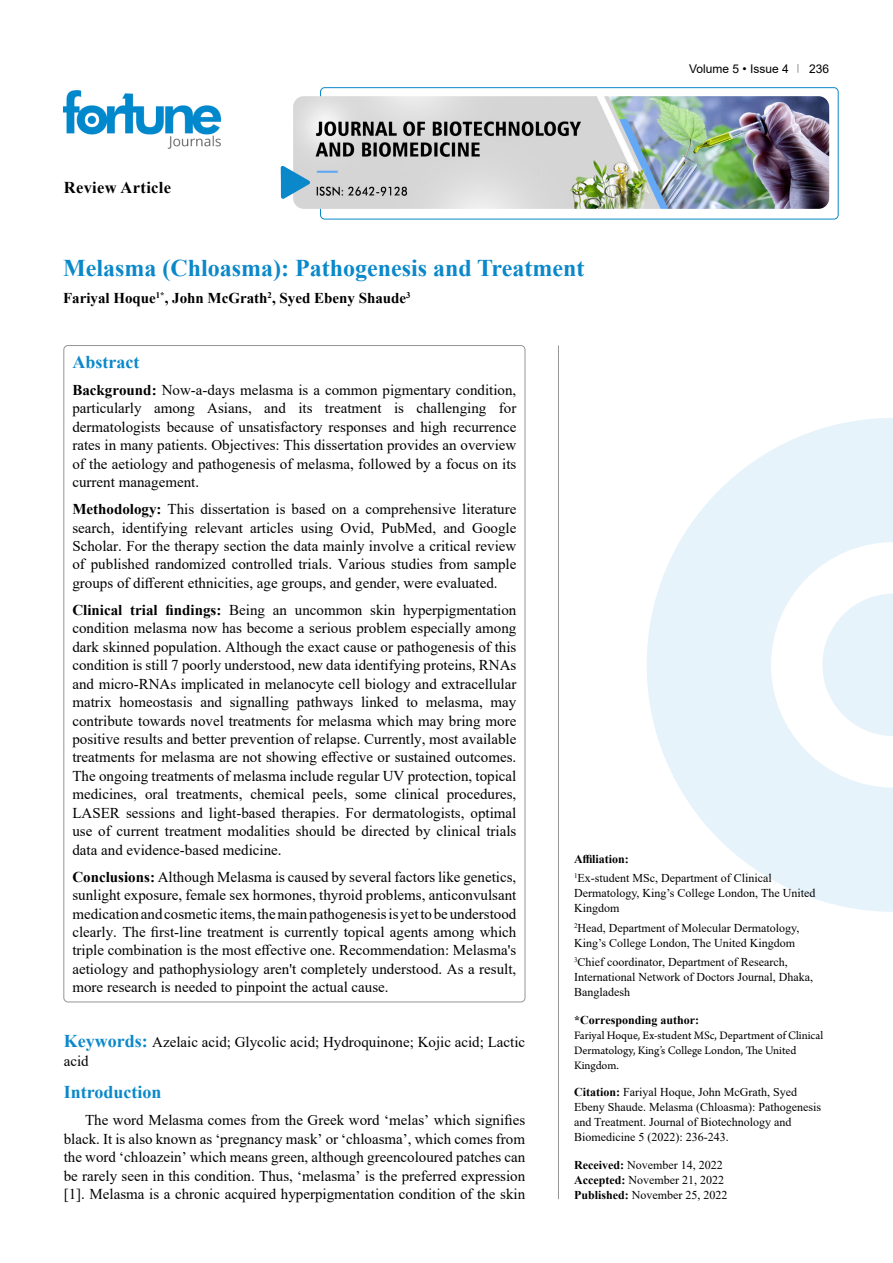
<style>
.page{position:relative;width:893px;height:1263px;background:#fff}
.page>*{position:absolute;margin:0;border:0;box-sizing:border-box;transform-origin:0 0}
.t1{font:700 24px "Times New Roman";color:#0a88ca}
.t2{font:700 18px "Times New Roman";color:#0a88ca}
.t3{font:700 16.5px "Times New Roman";letter-spacing:.02em;color:#000}
.t4{font:15px/18.5px "Times New Roman";color:#000;text-align:justify}
.t5{font:700 15px "Times New Roman";color:#000}
.t6{font:12px/15px "Times New Roman";color:#000}
.t7{font:12px/15px "Arno Pro";color:#000}
.t8{font:700 12px "Times New Roman";color:#000}
.t9{font:12px "Arial";color:#000}
.s1{font-style:inherit}
.s2{font-weight:700}
.s3{font-weight:700;font-size:18px;color:#0a88ca}
</style>
<div class="page">
<div style="left:320px;top:87px;width:518px;height:132px;border:1px solid #0a88ca;border-radius:4px"></div>
<img style="left:64px;top:90px;width:157px;height:59px">
<img style="left:293px;top:96px;width:536px;height:113px">
<svg style="left:281px;top:166px;width:29px;height:33px"></svg>
<svg style="left:647px;top:418px;width:246px;height:494px;fill:#e6f3fa"></svg>
<svg style="left:822px;top:593px;width:71px;height:143px"></svg>
<hr style="left:558px;top:345px;width:1px;height:854px;background:#939598">
<p class="t3" style="left:64px;top:175px;width:109px">Review Article</p>
<h1 class="t1" style="left:63px;top:251px;width:523px">Melasma (Chloasma): Pathogenesis and Treatment</h1>
<p class="t5" style="left:63px;top:287px;width:349px">Fariyal Hoque<sup>1*</sup>, John McGrath<sup>2</sup>, Syed Ebeny Shaude<sup>3</sup></p>
<p class="t9" style="left:689px;top:60px;width:101px">Volume 5 • Issue 4</p>
<p class="t9" style="left:809px;top:60px;width:22px">23<span class="s1">6</span></p>
<p class="t2" style="left:72px;top:349px;width:68px">Abstract</p>
<p class="t4" style="left:72px;top:380px;width:445px"><span class="s2">Background:</span> Now-a-days melasma is a common pigmentary condition, particularly among Asians, and its treatment is challenging for dermatologists because of unsatisfactory responses and high recurrence rates in many patients. Objectives: This dissertation provides an overview of the aetiology and pathogenesis of melasma, followed by a focus on its current management.</p>
<p class="t4" style="left:72px;top:499px;width:445px"><span class="s2">Methodology:</span> This dissertation is based on a comprehensive literature search, identifying relevant articles using Ovid, PubMed, and Google Scholar. For the therapy section the data mainly involve a critical review of published randomized controlled trials. Various studies from sample groups of different ethnicities, age groups, and gender, were evaluated.</p>
<p class="t4" style="left:72px;top:600px;width:445px"><span class="s2">Clinical trial findings:</span> Being an uncommon skin hyperpigmentation condition melasma now has become a serious problem especially among dark skinned population. Although the exact cause or pathogenesis of this condition is still 7 poorly understood, new data identifying proteins, RNAs and micro-RNAs implicated in melanocyte cell biology and extracellular matrix homeostasis and signalling pathways linked to melasma, may contribute towards novel treatments for melasma which may bring more positive results and better prevention of relapse. Currently, most available treatments for melasma are not showing effective or sustained outcomes.<br>The ongoing treatments of melasma include regular UV protection, topical medicines, oral treatments, chemical peels, some clinical procedures, LASER sessions and light-based therapies. For dermatologists, optimal use of current treatment modalities should be directed by clinical trials data and evidence-based medicine.</p>
<p class="t4" style="left:72px;top:867px;width:445px"><span class="s2">Conclusions:</span> Although Melasma is caused by several factors like genetics, sunlight exposure, female sex hormones, thyroid problems, anticonvulsant medication and cosmetic items, the main pathogenesis is yet to be understood clearly. The first-line treatment is currently topical agents among which triple combination is the most effective one. Recommendation: Melasma's aetiology and pathophysiology aren't completely understood. As a result, more research is needed to pinpoint the actual cause.</p>
<p class="t4" style="left:64px;top:1033px;width:463px"><span class="s3">Keywords:</span> Azelaic acid; Glycolic acid; Hydroquinone; Kojic acid; Lactic acid</p>
<p class="t2" style="left:64px;top:1079px;width:99px">Introduction</p>
<p class="t4" style="left:64px;top:1111px;width:463px;text-indent:21px">The word Melasma comes from the Greek word ‘melas’ which signifies black. It is also known as ‘pregnancy mask’ or ‘chloasma’, which comes from the word ‘chloazein’ which means green, although greencoloured patches can be rarely seen in this condition. Thus, ‘melasma’ is the preferred expression [1]. Melasma is a chronic acquired hyperpigmentation condition of the skin</p>
<p class="t6" style="left:574px;top:849px;width:199px;line-height:19.2px"><span class="s2">Affiliation:<br></span><sup>1</sup>Ex-student MSc, Department of Clinical</p>
<p class="t6" style="left:574px;top:885px;width:243px">Dermatology, King’s College London, The United<br>Kingdom</p>
<p class="t6" style="left:574px;top:920px;width:227px"><sup>2</sup>Head, Department of Molecular Dermatology,<br>King’s College London, The United Kingdom</p>
<p class="t6" style="left:574px;top:954px;width:240px"><sup>3</sup>Chief coordinator, Department of Research,<br>International Network of Doctors Journal, Dhaka,<br>Bangladesh</p>
<p class="t8" style="left:574px;top:1011px;width:127px">*Corresponding author:</p>
<p class="t7" style="left:574px;top:1028px;width:251px">Fariyal Hoque, Ex-student MSc, Department of Clinical<br>Dermatology, King’s College London, The United<br>Kingdom.</p>
<p class="t6" style="left:574px;top:1084px;width:248px"><span class="s2">Citation:</span> Fariyal Hoque, John McGrath, Syed Ebeny Shaude. Melasma (Chloasma): Pathogenesis and Treatment. Journal of Biotechnology and Biomedicine 5 (2022): 23<span class="s1">6</span>-24<span class="s1">3</span>.</p>
<p class="t6" style="left:574px;top:1157px;width:155px"><span class="s2">Received:</span> November 14, 2022<br><span class="s2">Accepted:</span> November 21, 2022<br><span class="s2">Published:</span> November 25, 2022</p>
</div>
